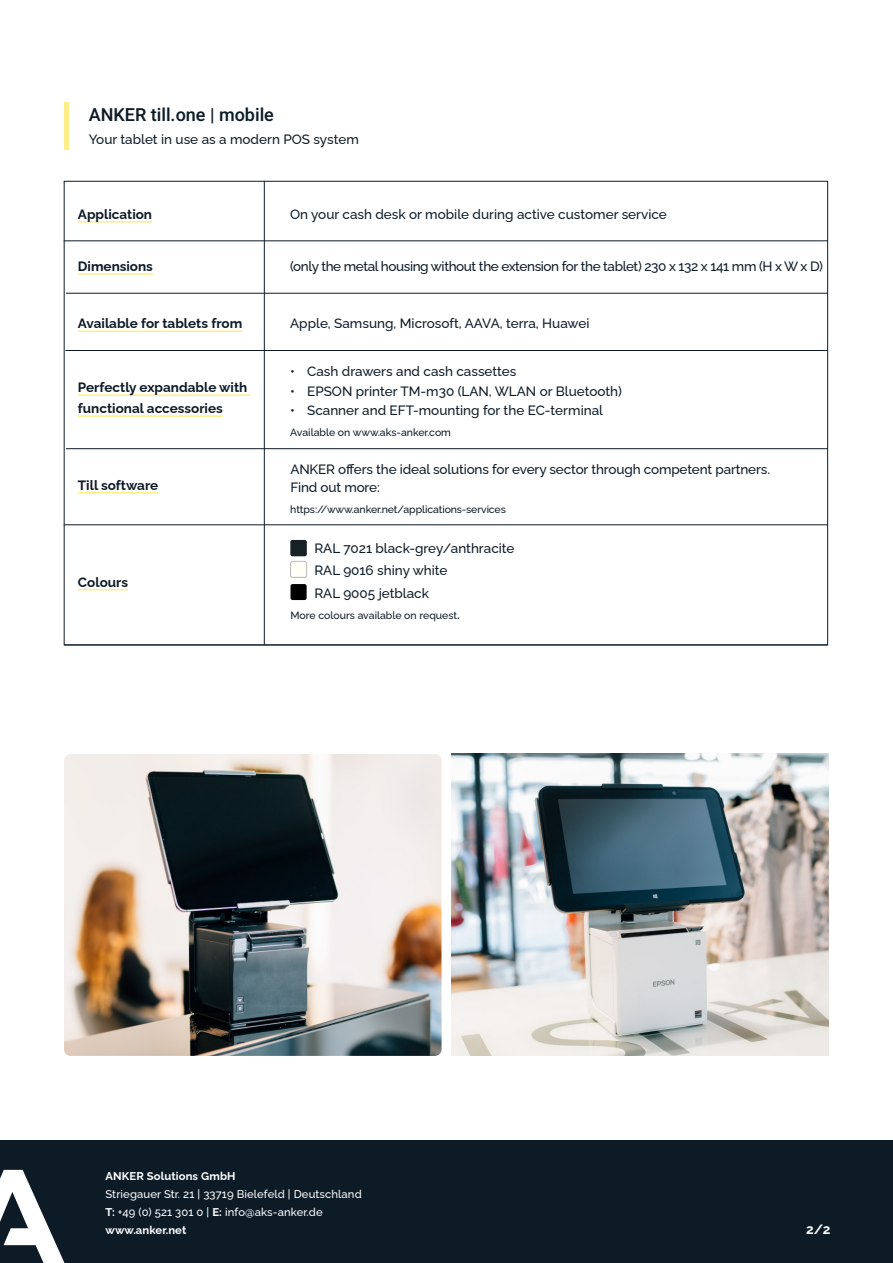
<style>
.page{position:relative;width:893px;height:1263px;background:#fff}
.page>*{position:absolute;margin:0;border:0;box-sizing:border-box;transform-origin:0 0}
.t1{font:500 18px "Heebo";color:#0d1b27}
.t2{font:500 13.5px/22.5px "Raleway";color:#0d1b27}
.t3{font:700 13.5px/21px "Raleway";color:#0d1b27}
.t4{font:500 13.5px "Raleway";letter-spacing:-.03em;color:#0d1b27}
.t5{font:700 13.5px "Raleway";color:#fff}
.t6{font:500 11.25px/18px "Raleway";letter-spacing:.01em;color:#fff}
.t7{font:700 11.25px "Raleway";letter-spacing:.01em;color:#fff}
.t8{font:500 10.5px "Raleway";letter-spacing:-.01em;color:#0d1b27}
.s1{font-size:13.5px}
.s2{font-weight:700}
</style>
<div class="page">
<hr style="left:64px;top:102px;width:4px;height:48px;background:#ffed87">
<hr style="left:78px;top:221px;width:74px;height:2px;background:#ffed87">
<hr style="left:78px;top:273px;width:75px;height:2px;background:#ffed87">
<hr style="left:78px;top:330px;width:164px;height:2px;background:#ffed87">
<hr style="left:64px;top:240px;width:764px;height:1px;background:#0d1b27">
<hr style="left:66px;top:293px;width:762px;height:1px;background:#0d1b27">
<hr style="left:65px;top:350px;width:763px;height:1px;background:#0d1b27">
<hr style="left:66px;top:448px;width:762px;height:1px;background:#0d1b27">
<hr style="left:64px;top:524px;width:764px;height:1px;background:#0d1b27">
<hr style="left:78px;top:394px;width:173px;height:2px;background:#ffed87">
<hr style="left:78px;top:415px;width:145px;height:2px;background:#ffed87">
<hr style="left:78px;top:492px;width:80px;height:1px;background:#ffed87">
<hr style="left:78px;top:589px;width:50px;height:1px;background:#ffed87">
<hr style="left:64px;top:644px;width:764px;height:1px;background:#0d1b27">
<hr style="left:264px;top:181px;width:1px;height:464px;background:#0d1b27">
<img style="left:64px;top:754px;width:378px;height:302px">
<img style="left:451px;top:754px;width:377px;height:302px">
<div style="left:0;top:1140px;width:893px;height:123px;background:#0d1b27"></div>
<svg style="left:0;top:1170px;width:64px;height:93px"></svg>
<div style="left:290px;top:584px;width:17px;height:16px;background:#000;border-radius:2px"></div>
<svg style="left:290px;top:540px;width:17px;height:37px"></svg>
<h1 class="t1" style="left:89px;top:103px;width:187px">ANKER till.one | mobile</h1>
<p class="t2" style="left:89px;top:126px;width:272px">Your tablet in use as a modern POS system</p>
<p class="t3" style="left:78px;top:202px;width:76px">Application</p>
<p class="t3" style="left:78px;top:254px;width:77px">Dimensions</p>
<p class="t3" style="left:78px;top:311px;width:166px">Available for tablets from</p>
<p class="t3" style="left:78px;top:375px;width:171px">Perfectly expandable with functional accessories</p>
<p class="t3" style="left:78px;top:473px;width:82px">Till software</p>
<p class="t3" style="left:78px;top:570px;width:52px">Colours</p>
<p class="t2" style="left:290px;top:201px;width:378px">On your cash desk or mobile during active customer service</p>
<p class="t4" style="left:290px;top:255px;width:534px">(only the metal housing without the extension for the tablet) 230 x 132 x 141 mm (H x W x D)</p>
<p class="t2" style="left:290px;top:311px;width:301px">Apple, Samsung, Microsoft, AAVA, terra, Huawei</p>
<p class="t2" style="left:290px;top:359px;width:228px">• Cash drawers and cash cassettes</p>
<p class="t2" style="left:290px;top:378px;width:333px">• EPSON printer TM-m30 (LAN, WLAN or Bluetooth)</p>
<p class="t2" style="left:290px;top:398px;width:314px">• Scanner and EFT-mounting for the EC-terminal</p>
<p class="t8" style="left:290px;top:424px;width:162px">Available on www.aks-anker.com</p>
<p class="t2" style="left:290px;top:459px;width:481px;line-height:18px">ANKER offers the ideal solutions for every sector through competent partners.<br>Find out more:</p>
<p class="t8" style="left:290px;top:501px;width:217px">https://www.anker.net/applications-services</p>
<p class="t2" style="left:314px;top:535px;width:202px">RAL 7021 black-grey/anthracite<br>RAL 9016 shiny white<br>RAL 9005 jetblack</p>
<p class="t8" style="left:290px;top:606px;width:171px">More colours available on request<span class="s1">.</span></p>
<p class="t7" style="left:105px;top:1167px;width:132px">ANKER Solutions GmbH</p>
<p class="t6" style="left:105px;top:1184px;width:258px">Striegauer Str. 21 | 33719 Bielefeld | Deutschland<br><span class="s2">T:</span> +49 (0) 521 301 0 | <span class="s2">E:</span> info@aks-anker.de <span class="s2">www.anker.net</span></p>
<p class="t5" style="left:806px;top:1219px;width:26px">2/2</p>
</div>
